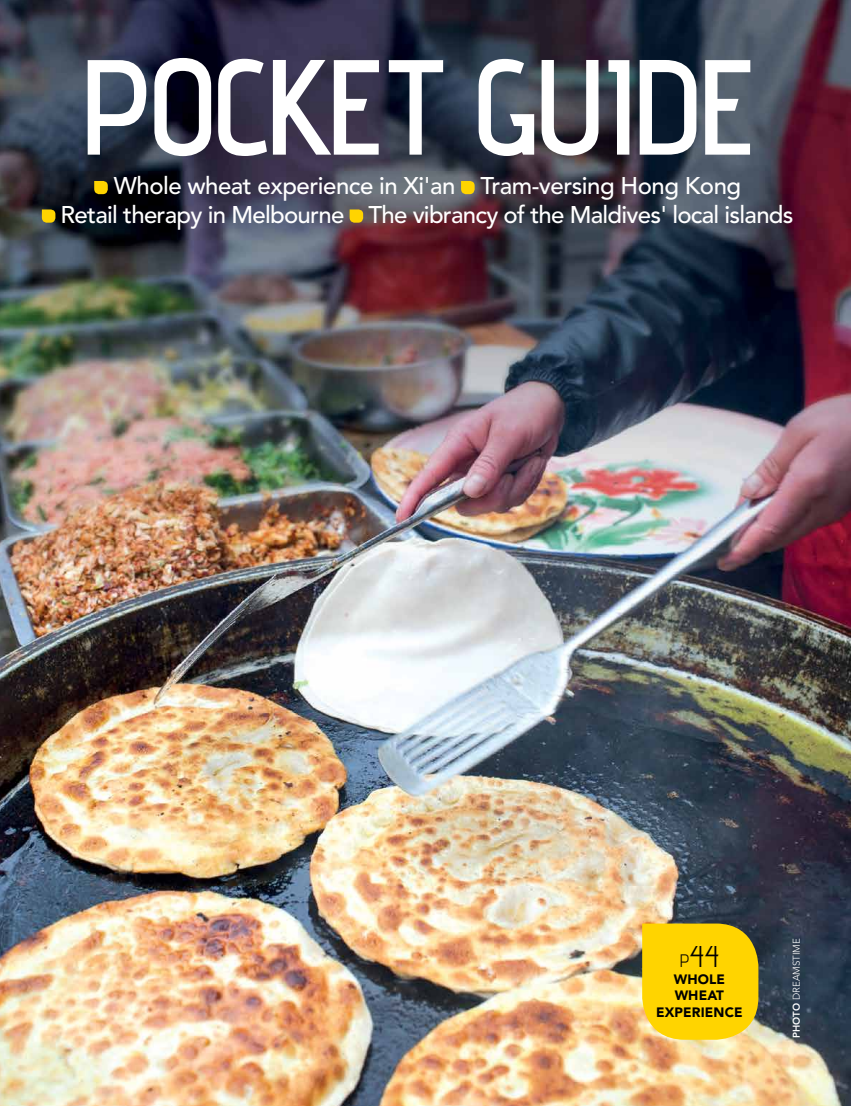
<style>
.page{position:relative;width:851px;height:1106px;background:#fff}
.page>*{position:absolute;margin:0;border:0;box-sizing:border-box;transform-origin:0 0}
.t1{font:600 135px "Advent Pro";letter-spacing:-.06em;color:#fff}
.t2{font:30px "Advent Pro";color:#000}
.t3{font:500 24px/28.5px "Avenir";letter-spacing:-.03em;color:#fff;text-align:center}
.t4{font:900 13.5px/16.5px "Avenir";letter-spacing:.01em;color:#000;text-align:center}
.t5{font:300 9.75px "Avenir";color:#fff}
.s1{font-size:18px}
.s2{font-weight:800}
</style>
<div class="page">
<img style="left:0;top:0;width:850px;height:1106px">
<svg style="left:642px;top:923px;width:116px;height:116px"></svg>
<svg style="left:94px;top:181px;width:14px;height:13px"></svg>
<svg style="left:461px;top:181px;width:13px;height:13px"></svg>
<svg style="left:42px;top:209px;width:13px;height:14px"></svg>
<svg style="left:349px;top:209px;width:14px;height:14px"></svg>
<h1 class="t1" style="left:77px;top:25px;width:681px">POCKET GUIDE</h1>
<p class="t3" style="left:61px;top:172px;width:734px">Whole wheat experience in Xi'an Tram-versing Hong Kong<br>Retail therapy in Melbourne The vibrancy of the Maldives' local islands</p>
<p class="t2" style="left:679px;top:938px;width:41px"><span class="s1">P</span>44</p>
<p class="t4" style="left:656px;top:970px;width:88px">WHOLE<br>WHEAT<br>EXPERIENCE</p>
<p class="t5" style="left:790px;top:1038px;width:102px;rotate:-90deg"><span class="s2">PHOTO</span> DREAMSTIME</p>
</div>
